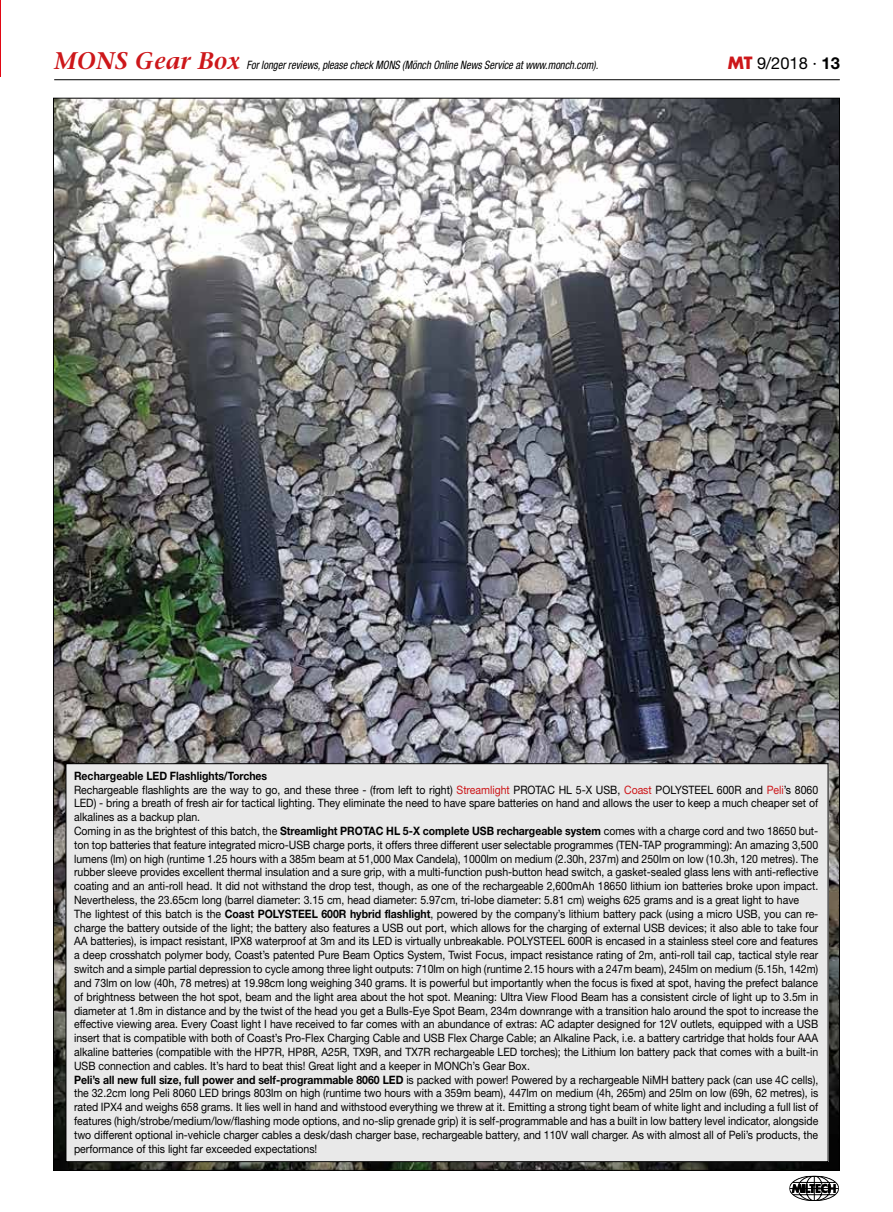
<style>
.page{position:relative;width:893px;height:1212px;background:#fff}
.page>*{position:absolute;margin:0;border:0;box-sizing:border-box;transform-origin:0 0}
.t1{font:16.5px "Helvetica Neue";color:#000}
.t2{font:11.55px/13.8px "Helvetica Neue";color:#000;scale:.91 1}
.t3{font:italic condensed 11.55px "Helvetica Neue";color:#000;scale:.91 1}
.s1{font-family:"Stone Serif";font-weight:600;font-stretch:normal;font-size:24px;color:#cd171a}
.s2{font-family:"Futura";font-weight:700;color:#cd171a}
.s3{font-weight:700}
.s4{color:#cd171a}
</style>
<div class="page">
<hr style="left:0;top:0;width:1px;height:77px;background:#e30613">
<img style="left:55px;top:100px;width:783px;height:1069px">
<hr style="left:54px;top:79px;width:786px;height:1px;background:#000">
<svg style="left:789px;top:1176px;width:50px;height:25px"></svg>
<div style="left:66px;top:764px;width:762px;height:397px;background:#e9e9e9"></div>
<p class="t3" style="left:54px;top:59px;width:599px"><span class="s1">MONS Gear Box</span> For longer reviews, please check MONS (Mönch Online News Service at www.monch.com).</p>
<h1 class="t1" style="left:728px;top:53px;width:114px"><span class="s2">MT</span> 9/2018 · <span class="s3">13</span></h1>
<p class="t2" style="left:74px;top:769px;width:819px"><span class="s3">Rechargeable LED Flashlights/Torches<br></span>Rechargeable flashlights are the way to go, and these three - (from left to right) <span class="s4">Streamlight</span> PROTAC HL 5-X USB, <span class="s4">Coast</span> POLYSTEEL 600R and <span class="s4">Peli</span>’s 8060<br>LED) - bring a breath of fresh air for tactical lighting. They eliminate the need to have spare batteries on hand and allows the user to keep a much cheaper set of alkalines as a backup plan.<br>Coming in as the brightest of this batch, the <span class="s3">Streamlight PROTAC HL 5-X complete USB rechargeable system</span> comes with a charge cord and two 18650 but&shy;ton top batteries that feature integrated micro-USB charge ports, it offers three different user selectable programmes (TEN-TAP programming): An amazing 3,500 lumens (lm) on high (runtime 1.25 hours with a 385m beam at 51,000 Max Candela), 1000lm on medium (2.30h, 237m) and 250lm on low (10.3h, 120 metres). The rubber sleeve provides excellent thermal insulation and a sure grip, with a multi-function push-button head switch, a gasket-sealed glass lens with anti-reflective coating and an anti-roll head. It did not withstand the drop test, though, as one of the rechargeable 2,600mAh 18650 lithium ion batteries broke upon impact.<br>Nevertheless, the 23.65cm long (barrel diameter: 3.15 cm, head diameter: 5.97cm, tri-lobe diameter: 5.81 cm) weighs 625 grams and is a great light to have The lightest of this batch is the <span class="s3">Coast POLYSTEEL 600R hybrid flashlight</span>, powered by the company’s lithium battery pack (using a micro USB, you can re&shy;charge the battery outside of the light; the battery also features a USB out port, which allows for the charging of external USB devices; it also able to take four AA batteries), is impact resistant, IPX8 waterproof at 3m and its LED is virtually unbreakable. POLYSTEEL 600R is encased in a stainless steel core and features a deep crosshatch polymer body, Coast’s patented Pure Beam Optics System, Twist Focus, impact resistance rating of 2m, anti-roll tail cap, tactical style rear switch and a simple partial depression to cycle among three light outputs: 710lm on high (runtime 2.15 hours with a 247m beam), 245lm on medium (5.15h, 142m) and 73lm on low (40h, 78 metres) at 19.98cm long weighing 340 grams. It is powerful but importantly when the focus is fixed at spot, having the prefect balance of brightness between the hot spot, beam and the light area about the hot spot. Meaning: Ultra View Flood Beam has a consistent circle of light up to 3.5m in diameter at 1.8m in distance and by the twist of the head you get a Bulls-Eye Spot Beam, 234m downrange with a transition halo around the spot to increase the effective viewing area. Every Coast light I have received to far comes with an abundance of extras: AC adapter designed for 12V outlets, equipped with a USB insert that is compatible with both of Coast’s Pro-Flex Charging Cable and USB Flex Charge Cable; an Alkaline Pack, i.e. a battery cartridge that holds four AAA alkaline batteries (compatible with the HP7R, HP8R, A25R, TX9R, and TX7R rechargeable LED torches); the Lithium Ion battery pack that comes with a built-in USB connection and cables. It’s hard to beat this! Great light and a keeper in MONCh’s Gear Box.<br><span class="s3">Peli’s all new full size, full power and self-programmable 8060 LED</span> is packed with power! Powered by a rechargeable NiMH battery pack (can use 4C cells), the 32.2cm long Peli 8060 LED brings 803lm on high (runtime two hours with a 359m beam), 447lm on medium (4h, 265m) and 25lm on low (69h, 62 metres), is rated IPX4 and weighs 658 grams. It lies well in hand and withstood everything we threw at it. Emitting a strong tight beam of white light and including a full list of features (high/strobe/medium/low/flashing mode options, and no-slip grenade grip) it is self-programmable and has a built in low battery level indicator, alongside two different optional in-vehicle charger cables a desk/dash charger base, rechargeable battery, and 110V wall charger. As with almost all of Peli’s products, the performance of this light far exceeded expectations!</p>
</div>
